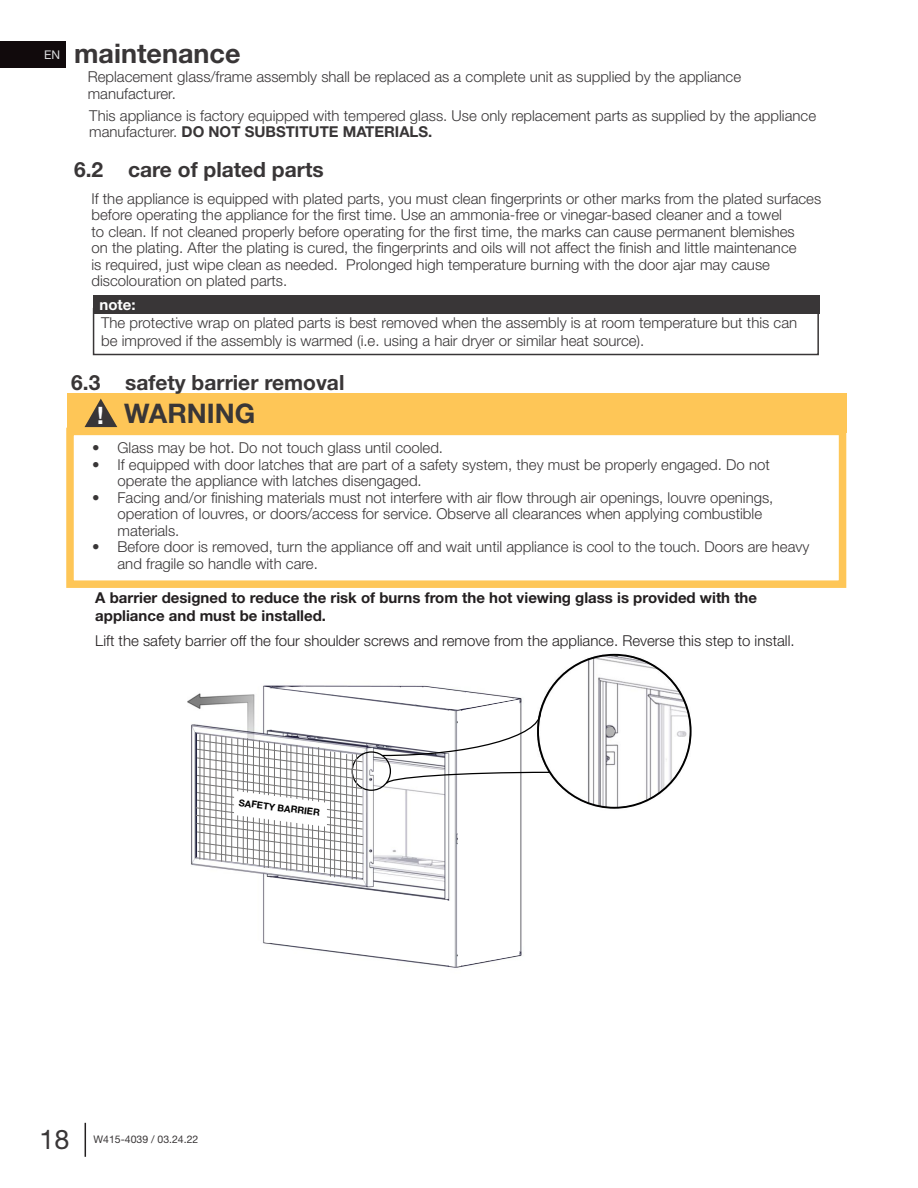
<style>
.page{position:relative;width:918px;height:1188px;background:#fff}
.page>*{position:absolute;margin:0;border:0;box-sizing:border-box;transform-origin:0 0}
.t1{font:700 27px "Helvetica Neue";color:#393637}
.t2{font:27px "Helvetica Neue";color:#393637}
.t3{font:700 21px "Helvetica Neue";color:#393637}
.Main_Text{font:300 15px/16.5px "Helvetica Neue";color:#393637}
.Main_text{font:700 15px/18px "Helvetica Neue";color:#231f20}
.Main_text-2{font:300 15px "Helvetica Neue";color:#231f20}
.t4{font:700 15px "Helvetica Neue";color:#fff}
.t5{font:12px "Helvetica Neue";color:#dcdddf}
.t6{font:10.5px "Helvetica Neue";color:#393637}
.t7{font:700 9.45px "Helvetica Neue";color:#000}
.s1{font-weight:700}
.s2{font-size:24px;color:#fff}
</style>
<div class="page">
<div style="left:0;top:41px;width:65px;height:27px;background:#110a0c"></div>
<hr style="left:85px;top:1123px;width:1px;height:34px;background:#231f20">
<div style="left:93px;top:308px;width:726px;height:47px;border:2px solid #393637"></div>
<div style="left:93px;top:295px;width:726px;height:19px;background:#393637"></div>
<img style="left:187px;top:653px;width:503px;height:315px">
<svg style="left:196px;top:688px;width:355px;height:278px"></svg>
<div style="left:66px;top:428px;width:780px;height:160px;border:8px solid #fec657"></div>
<div style="left:67px;top:393px;width:779px;height:39px;background:#fec657"></div>
<svg style="left:85px;top:399px;width:32px;height:28px"></svg>
<p class="t5" style="left:44px;top:46px;width:17px">EN</p>
<h1 class="t1" style="left:74px;top:32px;width:168px">maintenance</h1>
<p class="Main_Text" style="left:88px;top:68px;width:655px">Replacement glass/frame assembly shall be replaced as a complete unit as supplied by the appliance manufacturer.</p>
<p class="Main_Text" style="left:89px;top:106px;width:728px">This appliance is factory equipped with tempered glass. Use only replacement parts as supplied by the appliance manufacturer. <span class="s1">DO NOT SUBSTITUTE MATERIALS.</span></p>
<p class="t3" style="left:74px;top:153px;width:251px">6.2 care of plated parts</p>
<p class="Main_Text" style="left:91px;top:189px;width:731px">If the appliance is equipped with plated parts, you must clean fingerprints or other marks from the plated surfaces before operating the appliance for the first time. Use an ammonia-free or vinegar-based cleaner and a towel<br>to clean. If not cleaned properly before operating for the first time, the marks can cause permanent blemishes<br>on the plating. After the plating is cured, the fingerprints and oils will not affect the finish and little maintenance<br>is required, just wipe clean as needed. Prolonged high temperature burning with the door ajar may cause discolouration on plated parts.</p>
<p class="Main_Text" style="left:101px;top:313px;width:697px;line-height:18px">The protective wrap on plated parts is best removed when the assembly is at room temperature but this can be improved if the assembly is warmed (i.e. using a hair dryer or similar heat source).</p>
<p class="t4" style="left:100px;top:293px;width:38px">note:</p>
<p class="t3" style="left:71px;top:366px;width:275px">6.3 safety barrier removal</p>
<p class="t1" style="left:97px;top:392px;width:160px"><span class="s2">!</span> WARNING</p>
<p class="Main_Text" style="left:92px;top:439px;width:353px">• Glass may be hot. Do not touch glass until cooled.</p>
<p class="Main_Text" style="left:118px;top:455px;width:654px;text-indent:-26px">• If equipped with door latches that are part of a safety system, they must be properly engaged. Do not operate the appliance with latches disengaged.</p>
<p class="Main_Text" style="left:118px;top:488px;width:657px;text-indent:-26px">• Facing and/or finishing materials must not interfere with air flow through air openings, louvre openings, operation of louvres, or doors/access for service. Observe all clearances when applying combustible materials.</p>
<p class="Main_Text" style="left:118px;top:538px;width:693px;text-indent:-26px">• Before door is removed, turn the appliance off and wait until appliance is cool to the touch. Doors are heavy and fragile so handle with care.</p>
<p class="Main_text" style="left:95px;top:589px;width:663px">A barrier designed to reduce the risk of burns from the hot viewing glass is provided with the appliance and must be installed.</p>
<p class="Main_text-2" style="left:95px;top:628px;width:701px">Lift the safety barrier off the four shoulder screws and remove from the appliance. Reverse this step to install.</p>
<p class="t7" style="left:240px;top:795px;width:83px;rotate:7deg">SAFETY BARRIER</p>
<h1 class="t2" style="left:39px;top:1120px;width:32px">18</h1>
<p class="t6" style="left:94px;top:1132px;width:106px">W415-4039 / 03.24.22</p>
</div>
